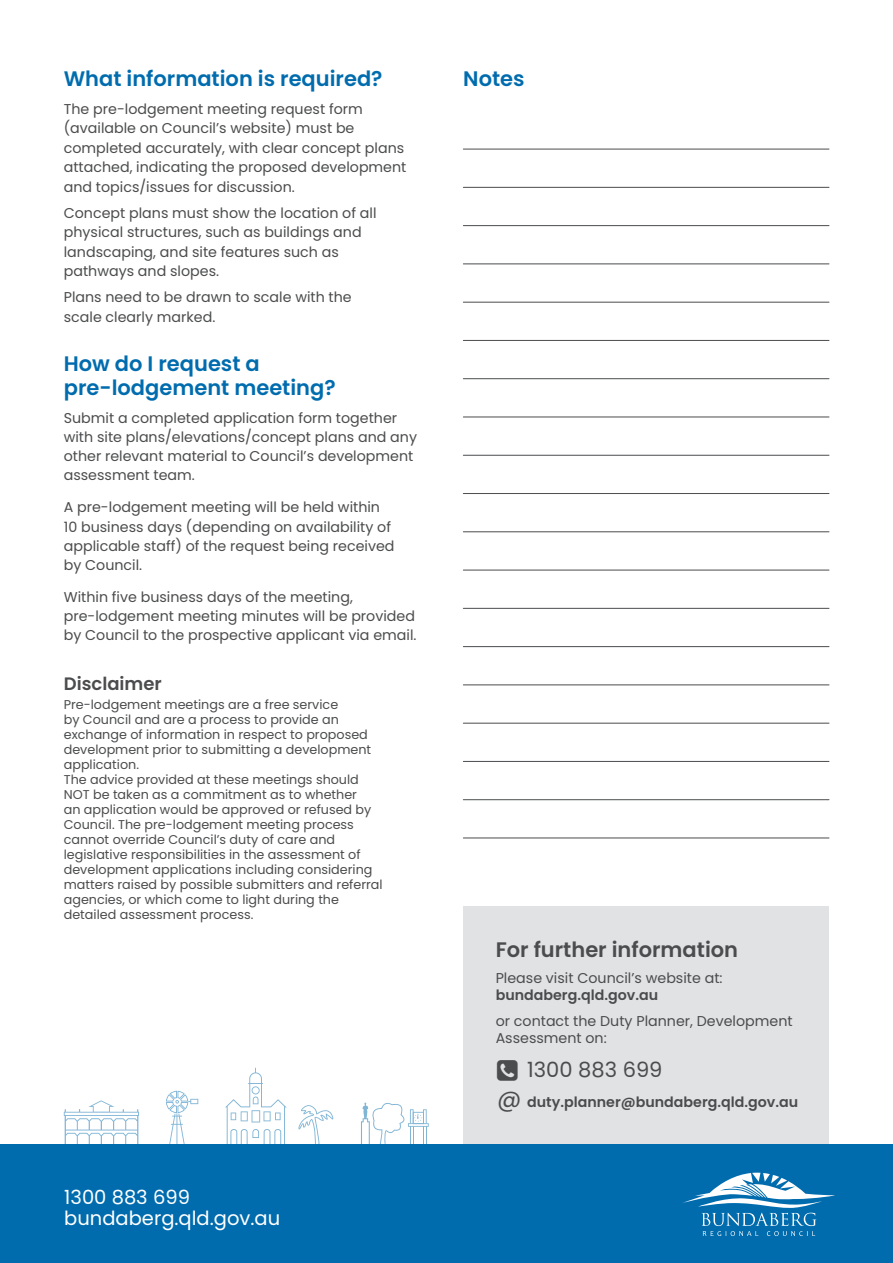
<style>
.page{position:relative;width:893px;height:1263px;background:#fff}
.page>*{position:absolute;margin:0;border:0;box-sizing:border-box;transform-origin:0 0}
.t1{font:600 21px/24px "Poppins";color:#006cae}
.t2{font:600 21px "Poppins";color:#4b4c4d}
.t3{font:21px "Poppins";color:#4b4c4d}
.t4{font:19.5px/21px "Poppins";color:#fff}
.t5{font:600 18px "Poppins";color:#4b4c4d}
.t6{font:14.25px/19.5px "Poppins";color:#4b4c4d}
.t7{font:600 14.25px "Poppins";color:#4b4c4d}
.t8{font:12.75px/15px "Poppins";color:#4b4c4d}
.s1{font-weight:400;font-size:24px}
</style>
<div class="page">
<div style="left:463px;top:906px;width:366px;height:238px;background:#e1e2e4"></div>
<div style="left:0;top:1144px;width:893px;height:119px;background:#006cae"></div>
<svg style="left:683px;top:1173px;width:152px;height:63px"></svg>
<hr style="left:463px;top:149px;width:366px;height:1px;background:#4b4c4d">
<hr style="left:463px;top:187px;width:366px;height:1px;background:#4b4c4d">
<hr style="left:463px;top:225px;width:366px;height:1px;background:#4b4c4d">
<hr style="left:463px;top:264px;width:366px;height:1px;background:#4b4c4d">
<hr style="left:463px;top:302px;width:366px;height:1px;background:#4b4c4d">
<hr style="left:463px;top:340px;width:366px;height:1px;background:#4b4c4d">
<hr style="left:463px;top:378px;width:366px;height:1px;background:#4b4c4d">
<hr style="left:463px;top:417px;width:366px;height:1px;background:#4b4c4d">
<hr style="left:463px;top:455px;width:366px;height:1px;background:#4b4c4d">
<hr style="left:463px;top:493px;width:366px;height:1px;background:#4b4c4d">
<hr style="left:463px;top:531px;width:366px;height:1px;background:#4b4c4d">
<hr style="left:463px;top:570px;width:366px;height:1px;background:#4b4c4d">
<hr style="left:463px;top:608px;width:366px;height:1px;background:#4b4c4d">
<hr style="left:463px;top:646px;width:366px;height:1px;background:#4b4c4d">
<hr style="left:463px;top:685px;width:366px;height:1px;background:#4b4c4d">
<hr style="left:463px;top:723px;width:366px;height:1px;background:#4b4c4d">
<hr style="left:463px;top:761px;width:366px;height:1px;background:#4b4c4d">
<hr style="left:463px;top:799px;width:366px;height:1px;background:#4b4c4d">
<hr style="left:463px;top:838px;width:366px;height:1px;background:#4b4c4d">
<svg style="left:225px;top:1068px;width:62px;height:76px"></svg>
<svg style="left:298px;top:1105px;width:35px;height:39px"></svg>
<hr style="left:408px;top:1123px;width:21px;height:4px;background:#accee4">
<svg style="left:361px;top:1102px;width:67px;height:42px"></svg>
<svg style="left:64px;top:1100px;width:75px;height:44px"></svg>
<svg style="left:166px;top:1091px;width:32px;height:53px"></svg>
<h1 class="t1" style="left:64px;top:67px;width:320px">What information is required?</h1>
<p class="t6" style="left:64px;top:99px;width:344px">The pre-lodgement meeting request form (available on Council’s website) must be completed accurately, with clear concept plans attached, indicating the proposed development and topics/issues for discussion.</p>
<p class="t6" style="left:64px;top:203px;width:314px">Concept plans must show the location of all physical structures, such as buildings and landscaping, and site features such as pathways and slopes.</p>
<p class="t6" style="left:64px;top:287px;width:289px">Plans need to be drawn to scale with the scale clearly marked.</p>
<h1 class="t1" style="left:64px;top:352px;width:273px">How do I request a pre-lodgement meeting?</h1>
<p class="t6" style="left:64px;top:408px;width:355px">Submit a completed application form together with site plans/elevations/concept plans and any other relevant material to Council’s development assessment team.</p>
<p class="t6" style="left:64px;top:498px;width:332px">A pre-lodgement meeting will be held within 10 business days (depending on availability of applicable staff) of the request being received by Council.</p>
<p class="t6" style="left:64px;top:587px;width:354px">Within five business days of the meeting, pre-lodgement meeting minutes will be provided by Council to the prospective applicant via email.</p>
<p class="t5" style="left:64px;top:673px;width:100px">Disclaimer</p>
<p class="t8" style="left:64px;top:697px;width:320px">Pre-lodgement meetings are a free service<br>by Council and are a process to provide an exchange of information in respect to proposed development prior to submitting a development application.<br>The advice provided at these meetings should NOT be taken as a commitment as to whether<br>an application would be approved or refused by Council. The pre-lodgement meeting process cannot override Council’s duty of care and legislative responsibilities in the assessment of development applications including considering matters raised by possible submitters and referral agencies, or which come to light during the detailed assessment process.</p>
<h2 class="t4" style="left:64px;top:1187px;width:217px">1300 883 699 bundaberg.qld.gov.au</h2>
<h1 class="t1" style="left:463px;top:67px;width:63px">Notes</h1>
<h1 class="t2" style="left:496px;top:938px;width:244px">For further information</h1>
<p class="t6" style="left:496px;top:968px;width:228px">Please visit Council’s website at:</p>
<p class="t7" style="left:496px;top:987px;width:164px">bundaberg.qld.gov.au</p>
<p class="t6" style="left:496px;top:1013px;width:298px;line-height:17.2px">or contact the Duty Planner, Development<br>Assessment on:</p>
<h1 class="t3" style="left:527px;top:1058px;width:137px">1300 883 699</h1>
<p class="t7" style="left:497px;top:1093px;width:303px"><span class="s1">@</span> duty.planner@bundaberg.qld.gov.au</p>
</div>
